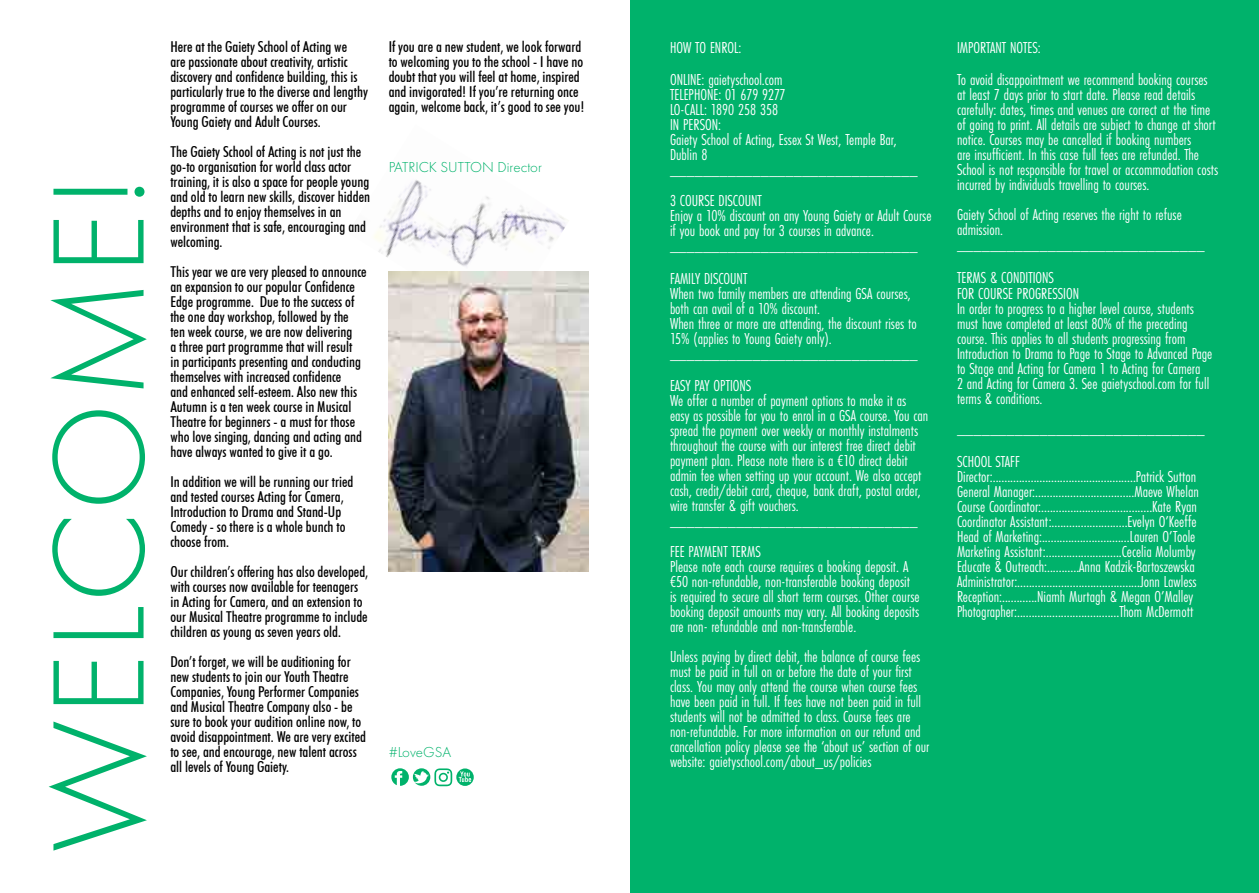
<style>
.page{position:relative;width:1259px;height:893px;background:#fff}
.page>*{position:absolute;margin:0;border:0;box-sizing:border-box;transform-origin:0 0}
.t1{font:300 135px "Futura PT";letter-spacing:.025em;color:#00b26b}
.t2{font:16.5px/15px "Futura PT Cond";color:#fff}
.t3{font:500 condensed 15px/15px "Futura BT";color:#000}
.t4{font:300 15px "Futura PT";color:#00b26b}
</style>
<div class="page">
<img style="left:374px;top:180px;width:195px;height:149px">
<div style="left:630px;top:0;width:629px;height:893px;background:#00b26b"></div>
<img style="left:389px;top:272px;width:200px;height:300px">
<svg style="left:391px;top:768px;width:83px;height:18px"></svg>
<h1 class="t1" style="left:22px;top:852px;width:680px;rotate:-90deg">WELCOME!</h1>
<p class="t3" style="left:170px;top:39px;width:199px">Here at the Gaiety School of Acting we<br>are passionate about creativity, artistic discovery and confidence building, this is particularly true to the diverse and lengthy programme of courses we offer on our Young Gaiety and Adult Courses.</p>
<p class="t3" style="left:170px;top:144px;width:201px">The Gaiety School of Acting is not just the go-to organisation for world class actor training, it is also a space for people young and old to learn new skills, discover hidden depths and to enjoy themselves in an environment that is safe, encouraging and welcoming.</p>
<p class="t3" style="left:170px;top:264px;width:198px">This year we are very pleased to announce an expansion to our popular Confidence Edge programme. Due to the success of the one day workshop, followed by the ten week course, we are now delivering<br>a three part programme that will result<br>in participants presenting and conducting themselves with increased confidence<br>and enhanced self-esteem. Also new this Autumn is a ten week course in Musical Theatre for beginners - a must for those who love singing, dancing and acting and have always wanted to give it a go.</p>
<p class="t3" style="left:170px;top:474px;width:185px">In addition we will be running our tried and tested courses Acting for Camera,<br>Introduction to Drama and Stand-Up<br>Comedy - so there is a whole bunch to choose from.</p>
<p class="t3" style="left:170px;top:564px;width:199px">Our children’s offering has also developed, with courses now available for teenagers in Acting for Camera, and an extension to our Musical Theatre programme to include children as young as seven years old.</p>
<p class="t3" style="left:170px;top:654px;width:197px">Don’t forget, we will be auditioning for new students to join our Youth Theatre Companies, Young Performer Companies and Musical Theatre Company also - be sure to book your audition online now, to avoid disappointment. We are very excited to see, and encourage, new talent across all levels of Young Gaiety.</p>
<p class="t3" style="left:389px;top:39px;width:197px">If you are a new student, we look forward to welcoming you to the school - I have no doubt that you will feel at home, inspired and invigorated! If you’re returning once again, welcome back, it’s good to see you!</p>
<p class="t4" style="left:389px;top:158px;width:155px">PATRICK SUTTON Director</p>
<p class="t4" style="left:389px;top:743px;width:64px">#LoveGSA</p>
<p class="t2" style="left:670px;top:32px;width:114px;line-height:31.5px">HOW TO ENROL:<br>ONLINE: gaietyschool.com</p>
<p class="t2" style="left:670px;top:87px;width:249px">TELEPHONE: 01 679 9277<br>LO-CALL: 1890 258 358<br>IN PERSON:<br>Gaiety School of Acting, Essex St West, Temple Bar,<br>Dublin 8 ______________________________</p>
<p class="t2" style="left:670px;top:193px;width:263px">3 COURSE DISCOUNT<br>Enjoy a 10% discount on any Young Gaiety or Adult Course if you book and pay for 3 courses in advance. ______________________________</p>
<p class="t2" style="left:670px;top:271px;width:249px">FAMILY DISCOUNT<br>When two family members are attending GSA courses, both can avail of a 10% discount.<br>When three or more are attending, the discount rises to 15% (applies to Young Gaiety only). ______________________________</p>
<p class="t2" style="left:670px;top:378px;width:260px">EASY PAY OPTIONS<br>We offer a number of payment options to make it as easy as possible for you to enrol in a GSA course. You can spread the payment over weekly or monthly instalments throughout the course with our interest free direct debit payment plan. Please note there is a €10 direct debit admin fee when setting up your account. We also accept cash, credit/debit card, cheque, bank draft, postal order, wire transfer &amp; gift vouchers. ______________________________</p>
<p class="t2" style="left:670px;top:544px;width:251px">FEE PAYMENT TERMS<br>Please note each course requires a booking deposit. A €50 non-refundable, non-transferable booking deposit is required to secure all short term courses. Other course booking deposit amounts may vary. All booking deposits are non- refundable and non-transferable.</p>
<p class="t2" style="left:670px;top:649px;width:261px">Unless paying by direct debit, the balance of course fees must be paid in full on or before the date of your first class. You may only attend the course when course fees have been paid in full. If fees have not been paid in full students will not be admitted to class. Course fees are non-refundable. For more information on our refund and cancellation policy please see the ‘about us’ section of our website: gaietyschool.com/about_us/policies</p>
<p class="t2" style="left:957px;top:32px;width:252px;line-height:31.5px">IMPORTANT NOTES:<br>To avoid disappointment we recommend booking courses</p>
<p class="t2" style="left:957px;top:87px;width:263px">at least 7 days prior to start date. Please read details carefully: dates, times and venues are correct at the time of going to print. All details are subject to change at short notice. Courses may be cancelled if booking numbers<br>are insufficient. In this case full fees are refunded. The School is not responsible for travel or accommodation costs incurred by individuals travelling to courses.</p>
<p class="t2" style="left:957px;top:207px;width:249px">Gaiety School of Acting reserves the right to refuse admission. ______________________________</p>
<p class="t2" style="left:957px;top:269px;width:124px;line-height:16.5px">TERMS &amp; CONDITIONS<br>FOR COURSE PROGRESSION</p>
<p class="t2" style="left:957px;top:301px;width:257px">In order to progress to a higher level course, students must have completed at least 80% of the preceding course. This applies to all students progressing from Introduction to Drama to Page to Stage to Advanced Page to Stage and Acting for Camera 1 to Acting for Camera<br>2 and Acting for Camera 3. See gaietyschool.com for full terms &amp; conditions.</p>
<p class="t2" style="left:957px;top:412px;width:249px;line-height:33px">______________________________<br>SCHOOL STAFF</p>
<p class="t2" style="left:957px;top:469px;width:243px">Director:.................................................Patrick Sutton General Manager:..................................Maeve Whelan Course Coordinator:......................................Kate Ryan Coordinator Assistant:..........................Evelyn O’Keeffe Head of Marketing:..............................Lauren O’Toole Marketing Assistant:..........................Cecelia Molumby Educate &amp; Outreach:...........Anna Kadzik-Bartoszewska Administrator:..........................................Jonn Lawless Reception:............Niamh Murtagh &amp; Megan O’Malley Photographer:...................................Thom McDermott</p>
</div>
